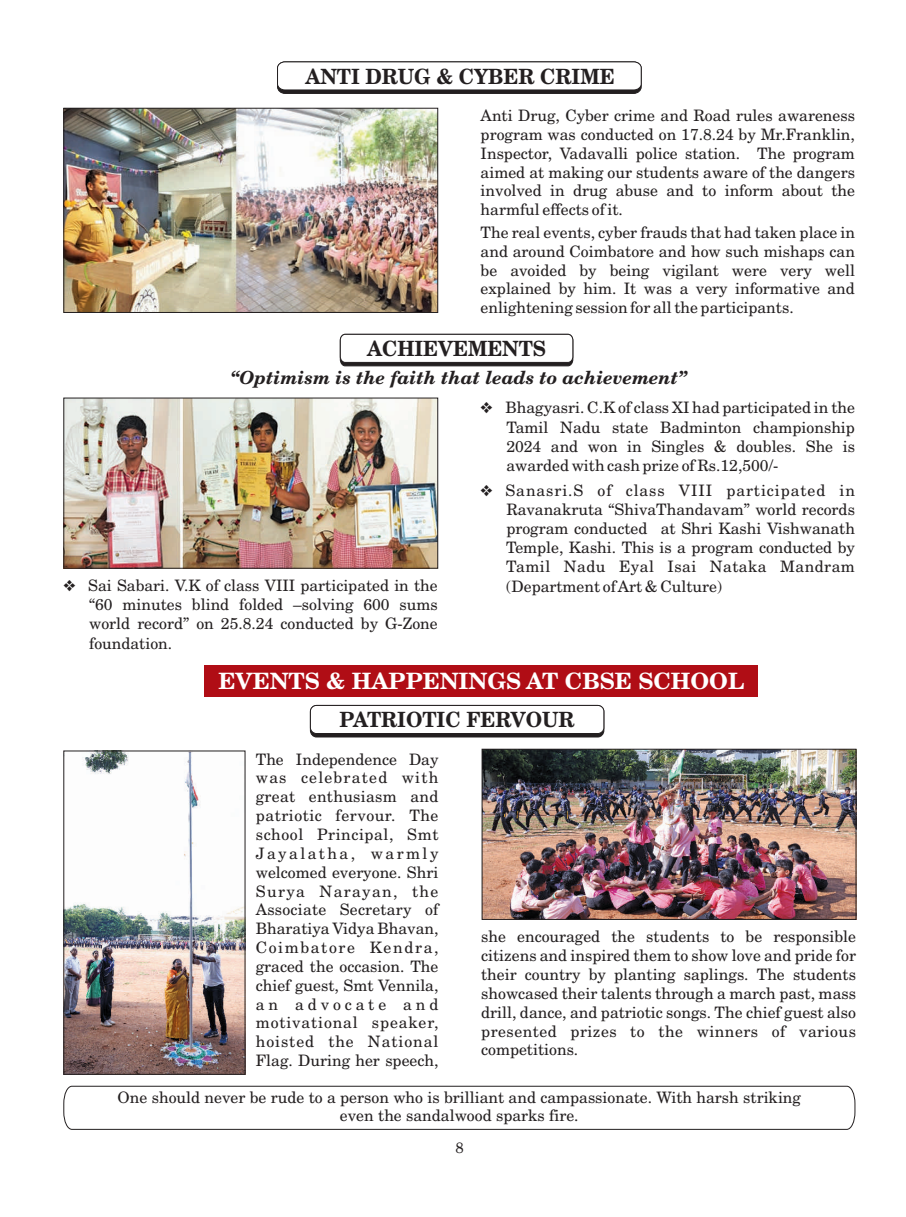
<style>
.page{position:relative;width:906px;height:1217px;background:#fff}
.page>*{position:absolute;margin:0;border:0;box-sizing:border-box;transform-origin:0 0}
.t1{font:700 22.5px "New Century Schlbk";color:#fff}
.t2{font:700 21px "New Century Schlbk";color:#231f20;scale:.94 1}
.t3{font:italic 700 18px "New Century Schlbk";color:#231f20}
.t4{font:15.75px/18.8px "New Century Schlbk";color:#231f20;text-align:justify}
.t5{font:15px "New Century Schlbk";color:#231f20}
</style>
<div class="page">
<svg style="left:63px;top:1085px;width:792px;height:44px"></svg>
<svg style="left:339px;top:333px;width:234px;height:33px"></svg>
<img style="left:66px;top:400px;width:370px;height:166px">
<div style="left:204px;top:665px;width:554px;height:32px;background:#b00d15"></div>
<div style="left:310px;top:705px;width:294px;height:32px;background:#231f20;border:1px solid #231f20;border-radius:6px"></div>
<div style="left:310px;top:705px;width:294px;height:28px;background:#fff;border:1px solid #231f20;border-radius:6px"></div>
<img style="left:484px;top:750px;width:370px;height:167px">
<div style="left:482px;top:748px;width:374px;height:171px;border:1px solid #231f20"></div>
<img style="left:66px;top:752px;width:177px;height:320px">
<div style="left:277px;top:61px;width:364px;height:33px;background:#231f20;border:1px solid #231f20;border-radius:7px"></div>
<svg style="left:277px;top:61px;width:365px;height:30px;background:#e9e8e9"></svg>
<img style="left:66px;top:110px;width:370px;height:200px">
<div style="left:64px;top:108px;width:374px;height:204px;border:1px solid #231f20"></div>
<h2 class="t2" style="left:305px;top:67px;width:330px">ANTI DRUG &amp; CYBER CRIME</h2>
<p class="t4" style="left:480px;top:107px;width:376px">Anti Drug, Cyber crime and Road rules awareness program was conducted on 17.8.24 by Mr.Franklin, Inspector, Vadavalli police station. The program aimed at making our students aware of the dangers involved in drug abuse and to inform about the harmful effects of it.</p>
<p class="t4" style="left:480px;top:224px;width:376px">The real events, cyber frauds that had taken place in and around Coimbatore and how such mishaps can be avoided by being vigilant were very well explained by him. It was a very informative and enlightening session for all the participants.</p>
<h2 class="t2" style="left:367px;top:339px;width:192px">ACHIEVEMENTS</h2>
<p class="t3" style="left:231px;top:369px;width:457px">“Optimism is the faith that leads to achievement”</p>
<p class="t4" style="left:506px;top:399px;width:350px;line-height:19.2px;text-indent:-26px">❖ Bhagyasri. C.K of class XI had participated in the Tamil Nadu state Badminton championship 2024 and won in Singles &amp; doubles. She is awarded with cash prize of Rs.12,500/-</p>
<p class="t4" style="left:506px;top:481px;width:350px;line-height:19.2px;text-indent:-26px">❖ Sanasri.S of class VIII participated in Ravanakruta “ShivaThandavam” world records program conducted at Shri Kashi Vishwanath Temple, Kashi. This is a program conducted by Tamil Nadu Eyal Isai Nataka Mandram (Department of Art &amp; Culture)</p>
<p class="t4" style="left:89px;top:576px;width:350px;line-height:19.2px;text-indent:-26px">❖ Sai Sabari. V.K of class VIII participated in the “60 minutes blind folded –solving 600 sums world record” on 25.8.24 conducted by G-Zone foundation.</p>
<h1 class="t1" style="left:218px;top:671px;width:527px">EVENTS &amp; HAPPENINGS AT CBSE SCHOOL</h1>
<h2 class="t2" style="left:340px;top:710px;width:251px">PATRIOTIC FERVOUR</h2>
<p class="t4" style="left:256px;top:750px;width:184px">The Independence Day was celebrated with great enthusiasm and patriotic fervour. The school Principal, Smt Jayalatha, warmly welcomed everyone. Shri Surya Narayan, the Associate Secretary of Bharatiya Vidya Bhavan, Coimbatore Kendra, graced the occasion. The chief guest, Smt Vennila, an advocate and motivational speaker, hoisted the National Flag. During her speech,</p>
<p class="t4" style="left:481px;top:928px;width:376px">she encouraged the students to be responsible citizens and inspired them to show love and pride for their country by planting saplings. The students showcased their talents through a march past, mass drill, dance, and patriotic songs. The chief guest also presented prizes to the winners of various competitions.</p>
<p class="t4" style="left:118px;top:1088px;width:685px;text-align:center">One should never be rude to a person who is brilliant and campassionate. With harsh striking even the sandalwood sparks fire.</p>
<p class="t5" style="left:455px;top:1140px;width:10px">8</p>
</div>
